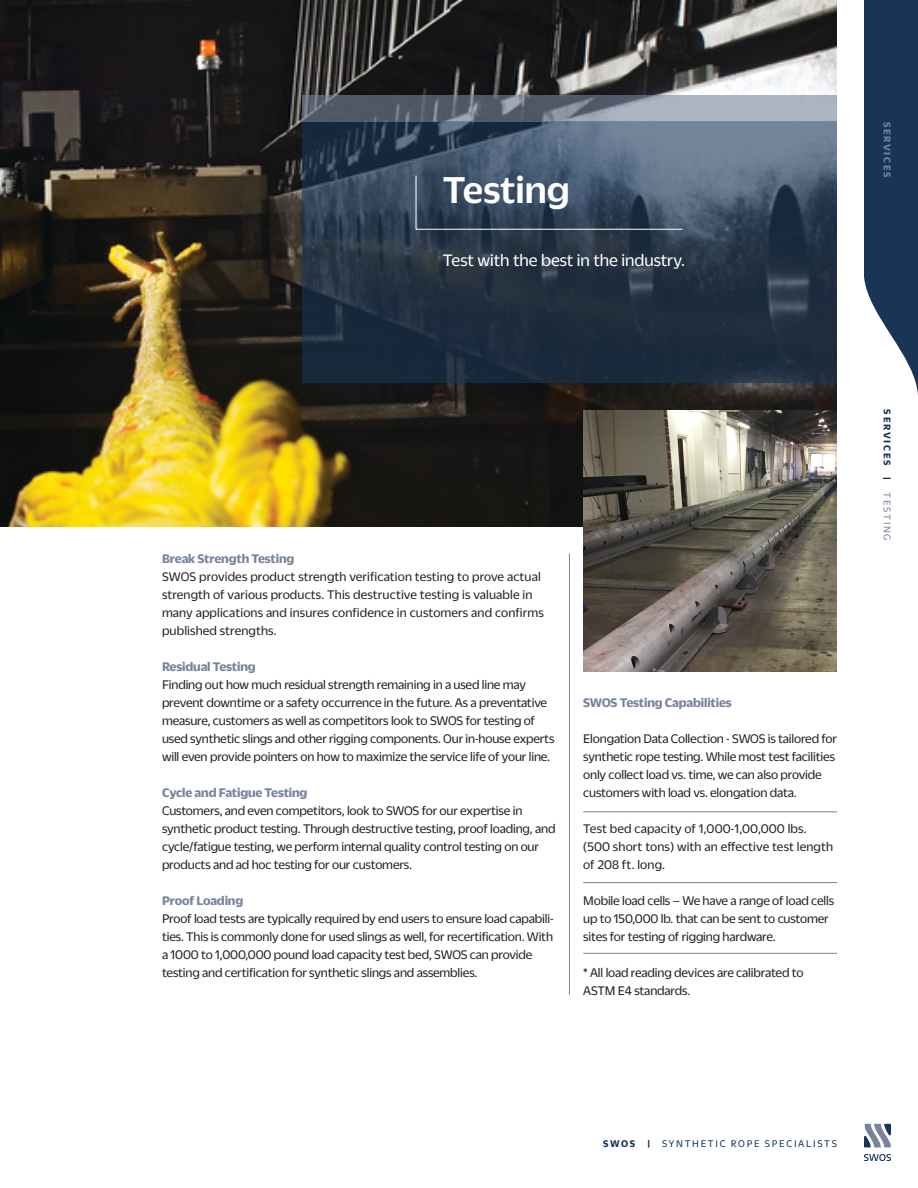
<style>
.page{position:relative;width:918px;height:1188px;background:#fff}
.page>*{position:absolute;margin:0;border:0;box-sizing:border-box;transform-origin:0 0}
.t1{font:500 40.5px "Duplicate Sans";color:#fff}
.t2{font:18px "Duplicate Sans";color:#fff}
.t3{font:13.5px/18px "Duplicate Sans";letter-spacing:-.01em;color:#231f20}
.t4{font:13.5px/18px "Duplicate Sans";letter-spacing:.01em;color:#231f20}
.t5{font:700 13.5px "Duplicate Sans";letter-spacing:-.01em;color:#78849c}
.t6{font:10.5px "Duplicate Sans";letter-spacing:.16em;color:#183556}
.t7{font:700 10.5px "Duplicate Sans";letter-spacing:.16em;color:#183556}
.t8{font:700 10.5px "Duplicate Sans";letter-spacing:.16em;color:#78849c}
.s1{font-weight:400;color:#78849c}
.s2{font-weight:700}
</style>
<div class="page">
<img style="left:0;top:0;width:837px;height:527px">
<hr style="left:569px;top:553px;width:1px;height:442px;background:#78849c">
<svg style="left:864px;top:1154px;width:27px;height:7px"></svg>
<svg style="left:864px;top:1124px;width:27px;height:23px"></svg>
<svg style="left:864px;top:0;width:54px;height:396px"></svg>
<hr style="left:864px;top:568px;width:1px;height:562px;background:#fff">
<svg style="left:302px;top:122px;width:535px;height:261px;background:#2f3f51"></svg>
<svg style="left:416px;top:175px;width:267px;height:55px;background:#3e5065"></svg>
<svg style="left:302px;top:95px;width:535px;height:27px;background:#7d8493"></svg>
<hr style="left:583px;top:812px;width:254px;height:1px;background:#78849c">
<hr style="left:583px;top:882px;width:254px;height:1px;background:#78849c">
<hr style="left:583px;top:953px;width:254px;height:1px;background:#78849c">
<img style="left:584px;top:410px;width:253px;height:261px">
<p class="t1" style="left:443px;top:163px;width:128px">Testing</p>
<p class="t2" style="left:443px;top:248px;width:244px">Test with the best in the industry.</p>
<p class="t8" style="left:895px;top:122px;width:57px;rotate:90deg">SERVICES</p>
<p class="t5" style="left:162px;top:549px;width:134px">Break Strength Testing</p>
<p class="t4" style="left:162px;top:566px;width:383px">SWOS provides product strength verification testing to prove actual strength of various products. This destructive testing is valuable in many applications and insures confidence in customers and confirms published strengths.</p>
<p class="t5" style="left:162px;top:657px;width:95px">Residual Testing</p>
<p class="t3" style="left:162px;top:674px;width:394px">Finding out how much residual strength remaining in a used line may prevent downtime or a safety occurrence in the future. As a preventative measure, customers as well as competitors look to SWOS for testing of used synthetic slings and other rigging components. Our in-house experts will even provide pointers on how to maximize the service life of your line.</p>
<p class="t5" style="left:162px;top:783px;width:147px">Cycle and Fatigue Testing</p>
<p class="t3" style="left:162px;top:800px;width:395px">Customers, and even competitors, look to SWOS for our expertise in synthetic product testing. Through destructive testing, proof loading, and cycle/fatigue testing, we perform internal quality control testing on our products and ad hoc testing for our customers.</p>
<p class="t5" style="left:162px;top:891px;width:83px">Proof Loading</p>
<p class="t3" style="left:162px;top:908px;width:393px">Proof load tests are typically required by end users to ensure load capabili&shy;ties. This is commonly done for used slings as well, for recertification. With a 1000 to 1,000,000 pound load capacity test bed, SWOS can provide testing and certification for synthetic slings and assemblies.</p>
<p class="t5" style="left:583px;top:693px;width:150px">SWOS Testing Capabilities</p>
<p class="t3" style="left:583px;top:728px;width:255px">Elongation Data Collection - SWOS is tailored for synthetic rope testing. While most test facilities only collect load vs. time, we can also provide customers with load vs. elongation data.</p>
<p class="t4" style="left:583px;top:818px;width:225px">Test bed capacity of 1,000-1,00,000 lbs.</p>
<p class="t4" style="left:583px;top:836px;width:251px">(500 short tons) with an effective test length of 208 ft. long.</p>
<p class="t3" style="left:583px;top:890px;width:253px">Mobile load cells – We have a range of load cells up to 150,000 lb. that can be sent to customer sites for testing of rigging hardware.</p>
<p class="t3" style="left:583px;top:962px;width:222px">* All load reading devices are calibrated to<br>ASTM E4 standards.</p>
<p class="t7" style="left:895px;top:409px;width:133px;rotate:90deg">SERVICES | <span class="s1">TESTING</span></p>
<p class="t6" style="left:603px;top:1137px;width:235px"><span class="s2">SWOS |</span> SYNTHETIC ROPE SPECIALISTS</p>
</div>
